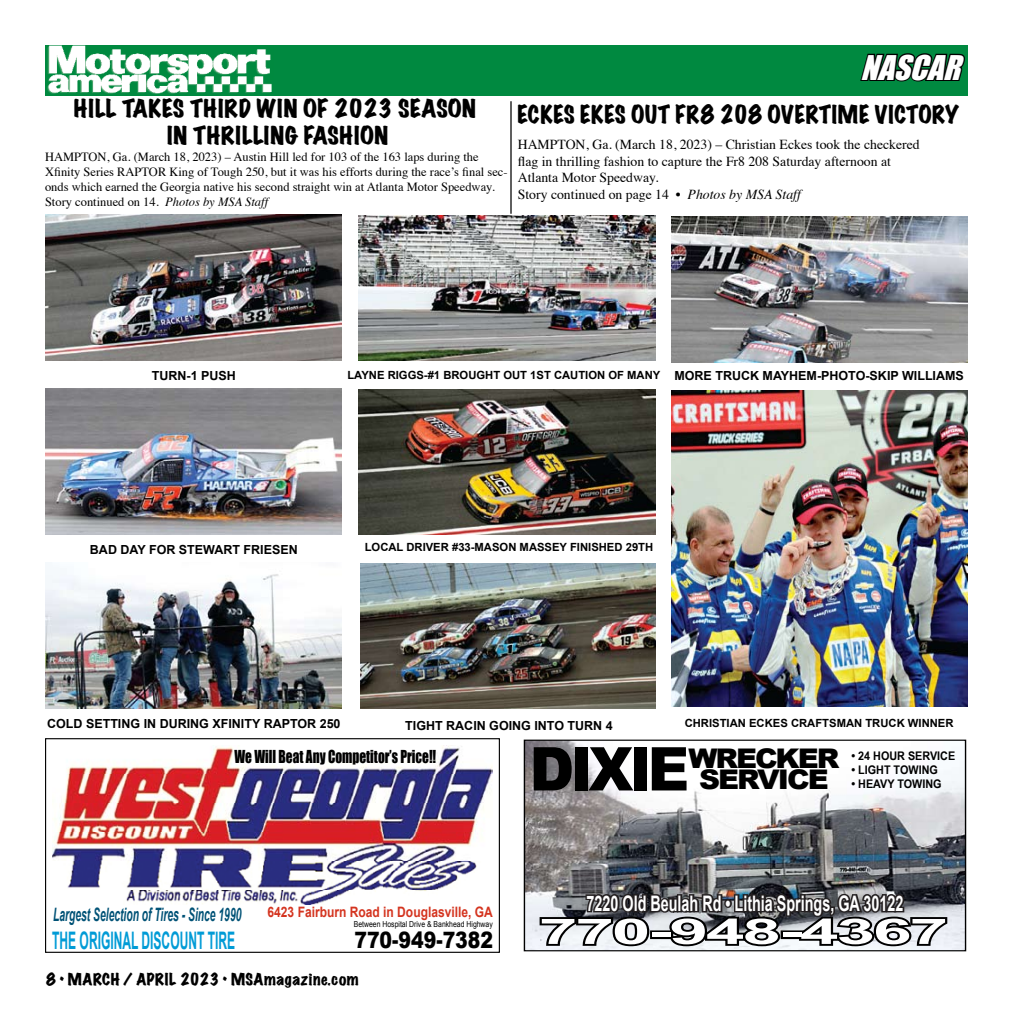
<style>
.page{position:relative;width:1013px;height:1035px;background:#fff}
.page>*{position:absolute;margin:0;border:0;box-sizing:border-box;transform-origin:0 0}
.t1{font:900 60.38px "Arial";letter-spacing:-.07em;color:#000;scale:.95 1}
.t2{font:700 35.38px "Arial";letter-spacing:-.03em;color:#fff;scale:1.96 1}
.t3{font:italic 31.25px "Impact";color:#fff}
.t4{font:900 27px/21.4px "Arial";letter-spacing:-.07em;color:#000;text-align:center;scale:1.07 1}
.t5{font:700 24.12px "Arial";color:#009bd6;scale:.5 1}
.t6{font:900 22.62px "Arial";color:#000;scale:.84 1}
.t7{font:expanded 22.5px/27px "Marker Felt";letter-spacing:.03em;color:#000;text-align:center}
.t8{font:expanded 22.5px "Marker Felt";letter-spacing:.03em;color:#000;scale:.96 1}
.t9{font:700 21.38px "Arial";color:#fff;scale:.67 1}
.t10{font:italic 700 18.5px "Arial";color:#005276;scale:.56 1}
.t11{font:16.38px "Impact";color:#000;scale:.81 1}
.t12{font:expanded 15px "Marker Felt";letter-spacing:.035em;color:#000}
.t13{font:700 14.38px "Arial";color:#d4341f;scale:.84 1}
.t14{font:13.75px/16.5px "Times";color:#000}
.t15{font:12.5px/15px "Times";color:#000}
.t16{font:700 12.5px "Arial";color:#000}
.t17{font:700 11.88px "Arial Narrow";color:#000;scale:1.11 1}
.t18{font:700 11.25px "Arial";color:#000}
.t19{font:8.25px "Arial";color:#000;scale:.84 1}
.s1{font-style:italic}
.s2{font-size:12.5px}
</style>
<div class="page">
<img style="left:52px;top:746px;width:440px;height:158px">
<div style="left:45px;top:738px;width:455px;height:215px;border:1px solid #000"></div>
<img style="left:526px;top:742px;width:438px;height:207px">
<div style="left:524px;top:740px;width:442px;height:211px;border:1px solid #000"></div>
<svg style="left:537px;top:872px;width:412px;height:77px"></svg>
<div style="left:45px;top:45px;width:923px;height:51px;background:#008940"></div>
<svg style="left:860px;top:53px;width:105px;height:29px"></svg>
<img style="left:47px;top:45px;width:225px;height:49px">
<hr style="left:510px;top:101px;width:1px;height:113px;background:#000">
<img style="left:45px;top:214px;width:296px;height:146px">
<img style="left:359px;top:215px;width:296px;height:146px">
<img style="left:671px;top:216px;width:297px;height:146px">
<img style="left:45px;top:574px;width:296px;height:134px">
<img style="left:360px;top:563px;width:295px;height:146px">
<img style="left:45px;top:388px;width:296px;height:146px">
<img style="left:359px;top:389px;width:296px;height:146px">
<img style="left:671px;top:390px;width:297px;height:317px">
<h3 class="t7" style="left:74px;top:95px;width:404px">HILL TAKES THIRD WIN OF 2023 SEASON<br>IN THRILLING FASHION</h3>
<p class="t15" style="left:45px;top:148px;width:464px">HAMPTON, Ga. (March 18, 2023) – Austin Hill led for 103 of the 163 laps during the Xfinity Series RAPTOR King of Tough 250, but it was his efforts during the race’s final sec&shy;onds which earned the Georgia native his second straight win at Atlanta Motor Speedway.<br>Story continued on 14. <span class="s1">Photos by MSA Staff</span></p>
<h3 class="t3" style="left:860px;top:43px;width:113px">NASCAR</h3>
<h3 class="t8" style="left:517px;top:97px;width:461px">ECKES EKES OUT FR8 208 OVERTIME VICTORY</h3>
<p class="t14" style="left:518px;top:135px;width:403px">HAMPTON, Ga. (March 18, 2023) – Christian Eckes took the checkered flag in thrilling fashion to capture the Fr8 208 Saturday afternoon at Atlanta Motor Speedway.<br>Story continued on page 14 • <span class="s1">Photos by MSA Staff</span></p>
<p class="t16" style="left:152px;top:367px;width:86px">TURN-1 PUSH</p>
<p class="t18" style="left:347px;top:367px;width:618px">LAYNE RIGGS-#1 BROUGHT OUT 1ST CAUTION OF MANY <span class="s2">MORE TRUCK MAYHEM-PHOTO-SKIP WILLIAMS</span></p>
<p class="t16" style="left:90px;top:541px;width:209px">BAD DAY FOR STEWART FRIESEN</p>
<p class="t18" style="left:365px;top:540px;width:290px">LOCAL DRIVER #33-MASON MASSEY FINISHED 29TH</p>
<p class="t16" style="left:47px;top:715px;width:295px">COLD SETTING IN DURING XFINITY RAPTOR 250</p>
<p class="t16" style="left:405px;top:717px;width:209px">TIGHT RACIN GOING INTO TURN 4</p>
<p class="t18" style="left:684px;top:715px;width:270px">CHRISTIAN ECKES CRAFTSMAN TRUCK WINNER</p>
<h3 class="t11" style="left:234px;top:744px;width:251px">We Will Beat Any Competitor’s Price!!</h3>
<h1 class="t1" style="left:529px;top:725px;width:170px">DIXIE</h1>
<h3 class="t4" style="left:688px;top:746px;width:143px">WRECKER<br>SERVICE</h3>
<p class="t17" style="left:851px;top:746px;width:95px">• 24 HOUR SERVICE</p>
<p class="t17" style="left:851px;top:761px;width:79px">• LIGHT TOWING</p>
<p class="t17" style="left:851px;top:775px;width:83px">• HEAVY TOWING</p>
<h3 class="t10" style="left:53px;top:903px;width:338px">Largest Selection of Tires - Since 1990</h3>
<h3 class="t5" style="left:52px;top:925px;width:367px">THE ORIGINAL DISCOUNT TIRE</h3>
<p class="t13" style="left:267px;top:903px;width:270px">6423 Fairburn Road in Douglasville, GA</p>
<p class="t19" style="left:354px;top:919px;width:167px">Between Hospital Drive &amp; Bankhead Highway</p>
<h3 class="t6" style="left:354px;top:923px;width:167px">770-949-7382</h3>
<p class="t12" style="left:46px;top:968px;width:314px">8 • MARCH / APRIL 2023 • MSAmagazine.com</p>
<h3 class="t9" style="left:586px;top:889px;width:474px">7220 Old Beulah Rd • Lithia Springs, GA 30122</h3>
<h2 class="t2" style="left:539px;top:908px;width:210px">770-948-4367</h2>
</div>
